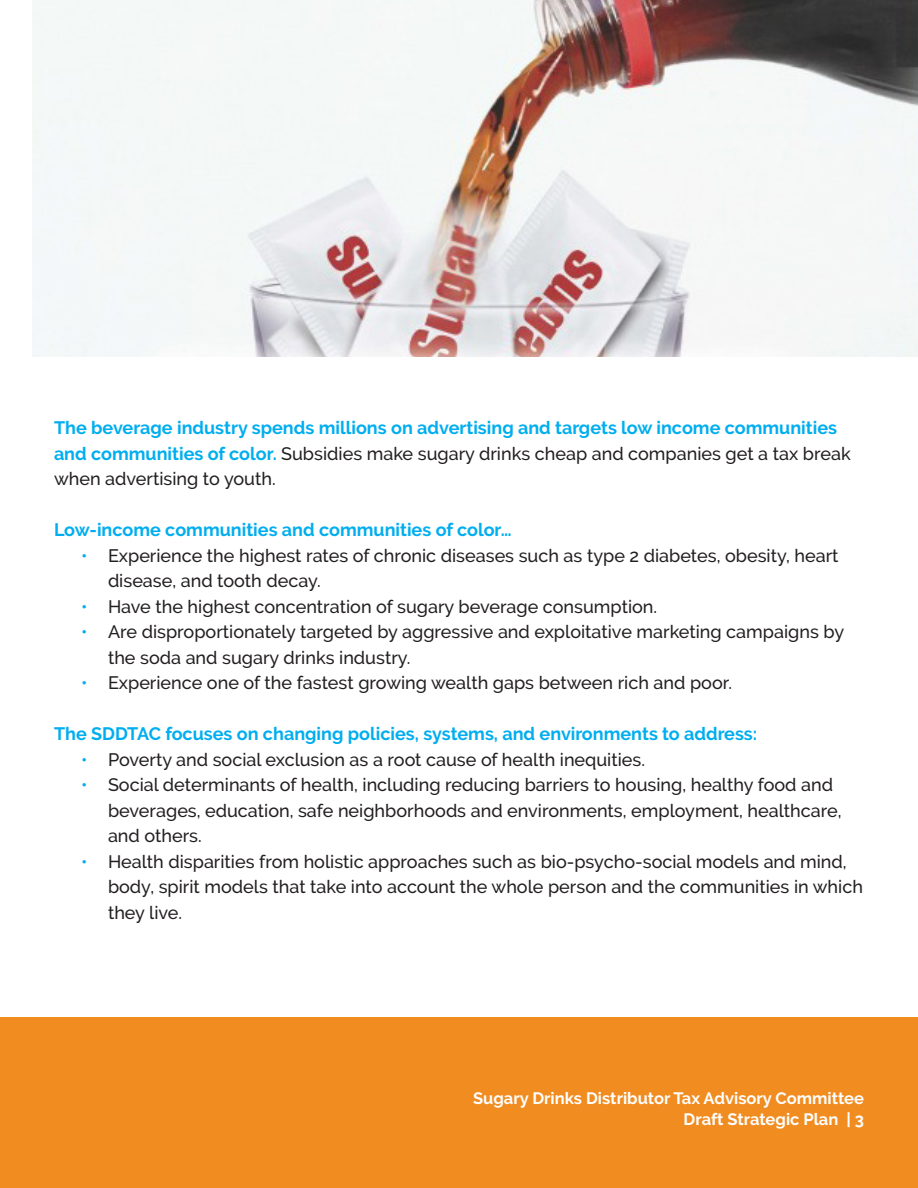
<style>
.page{position:relative;width:918px;height:1188px;background:#fff}
.page>*{position:absolute;margin:0;border:0;box-sizing:border-box;transform-origin:0 0}
.t1{font:500 18px/25.5px "Raleway";color:#231f20}
.t2{font:700 18px/25.5px "Raleway";color:#00aeef}
.t3{font:700 16.5px "Raleway";color:#fff}
.s1{font-weight:500;color:#231f20}
.s2{color:#00aeef}
</style>
<div class="page">
<div style="left:0;top:1018px;width:918px;height:170px;background:#f18c20"></div>
<img style="left:32px;top:0;width:886px;height:356px">
<p class="t2" style="left:54px;top:415px;width:798px">●The beverage industry spends millions on advertising and targets low income communities and communities of color. <span class="s1">Subsidies make sugary drinks cheap and companies get a tax break when advertising to youth.</span></p>
<p class="t2" style="left:54px;top:517px;width:459px">●Low-income communities and communities of color…</p>
<p class="t1" style="left:108px;top:542px;width:732px;text-indent:-27px"><span class="s2">•</span> Experience the highest rates of chronic diseases such as type 2 diabetes, obesity, heart disease, and tooth decay.</p>
<p class="t1" style="left:81px;top:593px;width:578px"><span class="s2">•</span> Have the highest concentration of sugary beverage consumption.</p>
<p class="t1" style="left:108px;top:619px;width:738px;text-indent:-27px"><span class="s2">•</span> Are disproportionately targeted by aggressive and exploitative marketing campaigns by the soda and sugary drinks industry.</p>
<p class="t1" style="left:81px;top:670px;width:653px"><span class="s2">•</span> Experience one of the fastest growing wealth gaps between rich and poor.</p>
<p class="t2" style="left:54px;top:721px;width:705px">●The SDDTAC focuses on changing policies, systems, and environments to address:</p>
<p class="t1" style="left:81px;top:746px;width:566px"><span class="s2">•</span> Poverty and social exclusion as a root cause of health inequities.</p>
<p class="t1" style="left:108px;top:772px;width:735px;text-indent:-27px"><span class="s2">•</span> Social determinants of health, including reducing barriers to housing, healthy food and beverages, education, safe neighborhoods and environments, employment, healthcare, and others.</p>
<p class="t1" style="left:108px;top:848px;width:756px;text-indent:-27px"><span class="s2">•</span> Health disparities from holistic approaches such as bio-psycho-social models and mind, body, spirit models that take into account the whole person and the communities in which they live.</p>
<p class="t3" style="left:473px;top:1089px;width:392px">Sugary Drinks Distributor Tax Advisory Committee</p>
<p class="t3" style="left:684px;top:1110px;width:182px">Draft Strategic Plan | 3</p>
</div>
